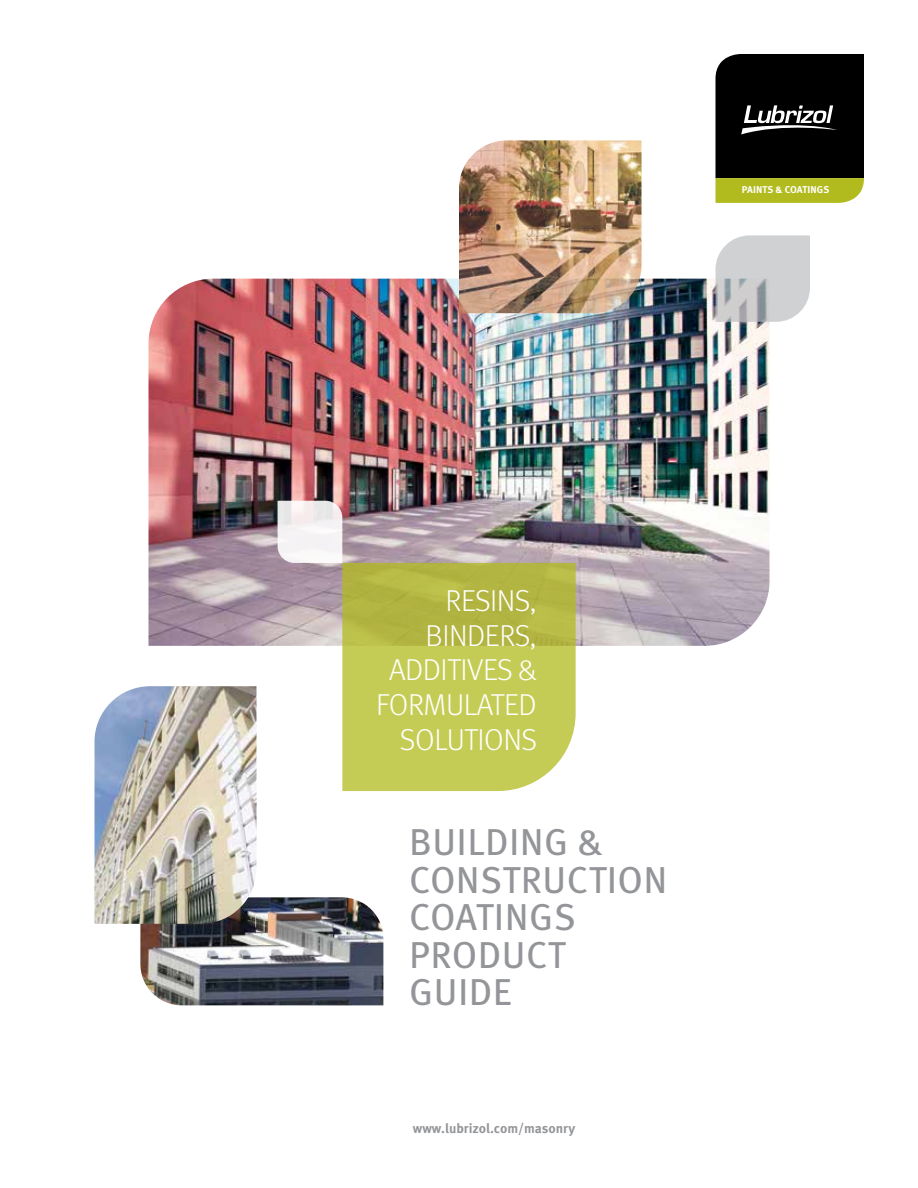
<style>
.page{position:relative;width:918px;height:1188px;background:#fff}
.page>*{position:absolute;margin:0;border:0;box-sizing:border-box;transform-origin:0 0}
.t1{font:37.5px/37.5px "Meta OT";letter-spacing:.01em;color:#939598}
.t2{font:300 30.3px/34.5px "Meta OT";letter-spacing:-.015em;color:#fff;text-align:right}
.t3{font:700 13.5px "Meta OT";color:#939598}
.t4{font:700 9.9px "Meta OT";letter-spacing:.01em;color:#fff}
</style>
<div class="page">
<img style="left:148px;top:279px;width:622px;height:367px">
<svg style="left:716px;top:235px;width:94px;height:87px;background:#cdced0"></svg>
<img style="left:459px;top:140px;width:183px;height:173px">
<img style="left:140px;top:897px;width:243px;height:108px">
<img style="left:94px;top:686px;width:162px;height:238px">
<svg style="left:342px;top:563px;width:234px;height:228px;background:#c0c554"></svg>
<svg style="left:278px;top:501px;width:64px;height:62px"></svg>
<svg style="left:716px;top:54px;width:148px;height:149px;background:#2a2b12"></svg>
<p class="t4" style="left:742px;top:184px;width:89px">PAINTS &amp; COATINGS</p>
<p class="t2" style="left:376px;top:584px;width:162px">RESINS,<br>BINDERS,<br>ADDITIVES &amp;<br>FORMULATED<br>SOLUTIONS</p>
<p class="t1" style="left:409px;top:824px;width:260px">BUILDING &amp;<br>CONSTRUCTION<br>COATINGS<br>PRODUCT<br>GUIDE</p>
<p class="t3" style="left:413px;top:1120px;width:164px">www.lubrizol.com/masonry</p>
</div>
